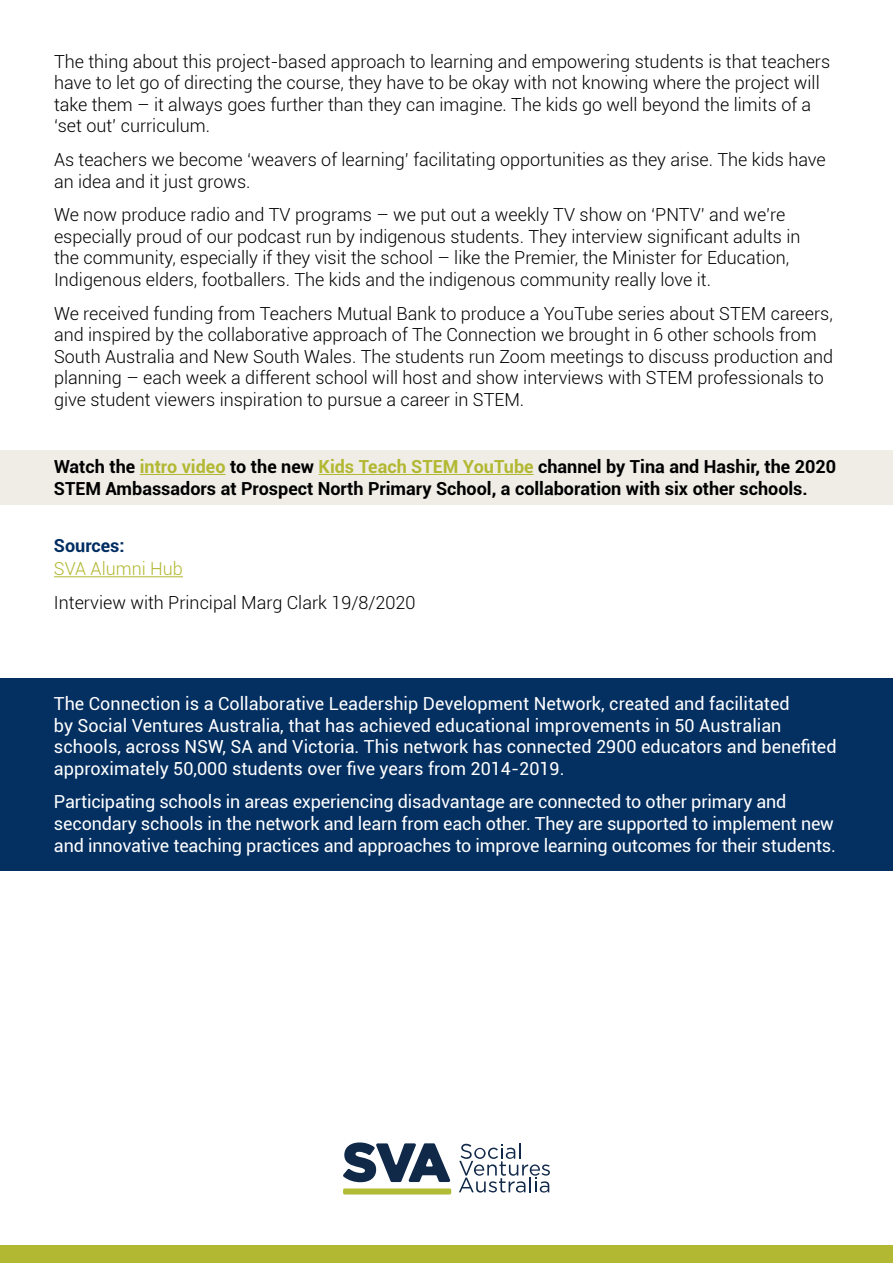
<style>
.page{position:relative;width:893px;height:1263px;background:#fff}
.page>*{position:absolute;margin:0;border:0;box-sizing:border-box;transform-origin:0 0}
.t1{font:300 18px/21.6px "Roboto";color:#000}
.t2{font:18px/21.6px "Roboto";letter-spacing:-.005em;color:#fff}
.t3{font:700 18px/21.6px "Roboto";color:#000}
.t4{font:300 18px "Roboto";color:#b2b831}
.t5{font:700 18px "Roboto";color:#002d62}
.s1{color:#b2b831}
</style>
<div class="page">
<div style="left:0;top:1245px;width:893px;height:18px;background:#b2b831"></div>
<div style="left:0;top:678px;width:893px;height:192px;background:#032f61"></div>
<svg style="left:459px;top:1143px;width:91px;height:49px"></svg>
<svg style="left:343px;top:1188px;width:108px;height:6px"></svg>
<svg style="left:343px;top:1142px;width:107px;height:40px"></svg>
<div style="left:0;top:450px;width:893px;height:54px;background:#efede6"></div>
<hr style="left:140px;top:474px;width:86px;height:1px;background:#b2b831">
<hr style="left:319px;top:474px;width:215px;height:1px;background:#b2b831">
<hr style="left:54px;top:576px;width:129px;height:1px;background:#b2b831">
<p class="t1" style="left:54px;top:50px;width:778px">The thing about this project-based approach to learning and empowering students is that teachers have to let go of directing the course, they have to be okay with not knowing where the project will take them – it always goes further than they can imagine. The kids go well beyond the limits of a ‘set out’ curriculum.</p>
<p class="t1" style="left:54px;top:148px;width:773px">As teachers we become ‘weavers of learning’ facilitating opportunities as they arise. The kids have an idea and it just grows.</p>
<p class="t1" style="left:54px;top:203px;width:748px">We now produce radio and TV programs – we put out a weekly TV show on ‘PNTV’ and we’re especially proud of our podcast run by indigenous students. They interview significant adults in the community, especially if they visit the school – like the Premier, the Minister for Education, Indigenous elders, footballers. The kids and the indigenous community really love it.</p>
<p class="t1" style="left:54px;top:302px;width:781px">We received funding from Teachers Mutual Bank to produce a YouTube series about STEM careers, and inspired by the collaborative approach of The Connection we brought in 6 other schools from South Australia and New South Wales. The students run Zoom meetings to discuss production and planning – each week a different school will host and show interviews with STEM professionals to give student viewers inspiration to pursue a career in STEM.</p>
<p class="t3" style="left:54px;top:455px;width:784px">Watch the <span class="s1">intro video</span> to the new <span class="s1">Kids Teach STEM YouTube</span> channel by Tina and Hashir, the 2020<br>STEM Ambassadors at Prospect North Primary School, a collaboration with six other schools.</p>
<p class="t5" style="left:54px;top:533px;width:72px">Sources:</p>
<p class="t4" style="left:54px;top:557px;width:130px">SVA Alumni Hub</p>
<p class="t1" style="left:54px;top:591px;width:363px">Interview with Principal Marg Clark 19/8/2020</p>
<p class="t2" style="left:54px;top:692px;width:784px">The Connection is a Collaborative Leadership Development Network, created and facilitated<br>by Social Ventures Australia, that has achieved educational improvements in 50 Australian schools, across NSW, SA and Victoria. This network has connected 2900 educators and benefited approximately 50,000 students over five years from 2014-2019.</p>
<p class="t2" style="left:54px;top:790px;width:783px">Participating schools in areas experiencing disadvantage are connected to other primary and secondary schools in the network and learn from each other. They are supported to implement new and innovative teaching practices and approaches to improve learning outcomes for their students.</p>
</div>
